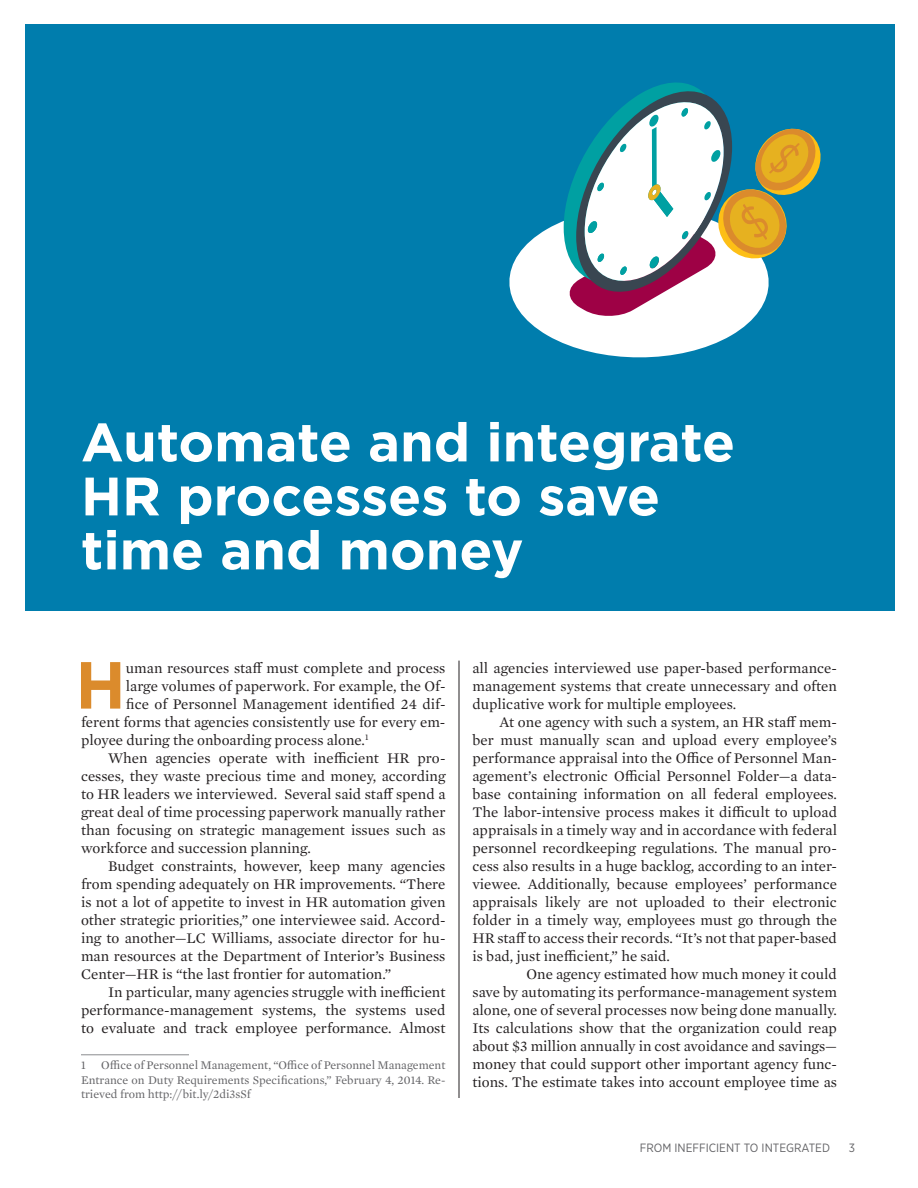
<style>
.page{position:relative;width:918px;height:1188px;background:#fff}
.page>*{position:absolute;margin:0;border:0;box-sizing:border-box;transform-origin:0 0}
.t1{font:700 66.45px "Gotham";color:#db8b2c}
.t2{font:700 54px/54px "Gotham";color:#fff}
.t3{font:15px/18px "Mercury Text G1";color:#231f20;text-align:justify}
.t4{font:12px/14.4px "Mercury Text G1";color:#636366;text-align:justify}
.t5{font:12px "Gotham Narrow";color:#636366}
</style>
<div class="page">
<div style="left:25px;top:24px;width:869px;height:586px;background:#007dad"></div>
<hr style="left:81px;top:1054px;width:108px;height:1px;background:#8a8c8f">
<svg style="left:509px;top:221px;width:245px;height:137px;fill:#fff"></svg>
<svg style="left:564px;top:82px;width:257px;height:236px"></svg>
<hr style="left:459px;top:661px;width:1px;height:437px;background:#231f20">
<h2 class="t2" style="left:81px;top:415px;width:656px">Automate and integrate<br>HR processes to save time and money</h2>
<h1 class="t1" style="left:75px;top:641px;width:52px">H</h1>
<p class="t3" style="left:126px;top:658px;width:321px">uman resources staff must complete and process</p>
<p class="t3" style="left:126px;top:676px;width:321px">large volumes of paperwork. For example, the Of-</p>
<p class="t3" style="left:126px;top:694px;width:321px">fice of Personnel Management identified 24 dif-</p>
<p class="t3" style="left:81px;top:712px;width:366px">ferent forms that agencies consistently use for every em-</p>
<p class="t3" style="left:81px;top:730px;width:289px">ployee during the onboarding process alone.<sup>1</sup></p>
<p class="t3" style="left:108px;top:748px;width:339px">When agencies operate with inefficient HR pro-</p>
<p class="t3" style="left:81px;top:766px;width:366px">cesses, they waste precious time and money, according</p>
<p class="t3" style="left:81px;top:784px;width:366px">to HR leaders we interviewed. Several said staff spend a</p>
<p class="t3" style="left:81px;top:802px;width:366px">great deal of time processing paperwork manually rather</p>
<p class="t3" style="left:81px;top:820px;width:366px">than focusing on strategic management issues such as</p>
<p class="t3" style="left:81px;top:838px;width:231px">workforce and succession planning.</p>
<p class="t3" style="left:108px;top:856px;width:339px">Budget constraints, however, keep many agencies</p>
<p class="t3" style="left:81px;top:874px;width:366px">from spending adequately on HR improvements. “There</p>
<p class="t3" style="left:81px;top:892px;width:366px">is not a lot of appetite to invest in HR automation given</p>
<p class="t3" style="left:81px;top:910px;width:366px">other strategic priorities,” one interviewee said. Accord-</p>
<p class="t3" style="left:81px;top:928px;width:366px">ing to another—LC Williams, associate director for hu-</p>
<p class="t3" style="left:81px;top:946px;width:366px">man resources at the Department of Interior’s Business</p>
<p class="t3" style="left:81px;top:964px;width:312px">Center—HR is “the last frontier for automation.”</p>
<p class="t3" style="left:108px;top:982px;width:339px">In particular, many agencies struggle with inefficient</p>
<p class="t3" style="left:81px;top:1000px;width:366px">performance-management systems, the systems used</p>
<p class="t3" style="left:81px;top:1018px;width:366px">to evaluate and track employee performance. Almost</p>
<p class="t4" style="left:81px;top:1057px;width:6px">1</p>
<p class="t4" style="left:81px;top:1057px;width:366px;text-indent:20px">Office of Personnel Management, “Office of Personnel Management Entrance on Duty Requirements Specifications,” February 4, 2014. Re&shy;trieved from http://bit.ly/2di3sSf</p>
<p class="t3" style="left:472px;top:658px;width:366px">all agencies interviewed use paper-based performance&shy;management systems that create unnecessary and often duplicative work for multiple employees.</p>
<p class="t3" style="left:472px;top:712px;width:366px;text-indent:27px">At one agency with such a system, an HR staff mem&shy;ber must manually scan and upload every employee’s performance appraisal into the Office of Personnel Man&shy;agement’s electronic Official Personnel Folder—a data&shy;base containing information on all federal employees.<br>The labor-intensive process makes it difficult to upload appraisals in a timely way and in accordance with federal personnel recordkeeping regulations. The manual pro&shy;cess also results in a huge backlog, according to an inter&shy;viewee. Additionally, because employees’ performance appraisals likely are not uploaded to their electronic folder in a timely way, employees must go through the HR staff to access their records. “It’s not that paper-based is bad, just inefficient,” he said.</p>
<p class="t3" style="left:472px;top:964px;width:366px;text-indent:54px">One agency estimated how much money it could save by automating its performance-management system alone, one of several processes now being done manually.<br>Its calculations show that the organization could reap about $3 million annually in cost avoidance and savings— money that could support other important agency func&shy;tions. The estimate takes into account employee time as</p>
<p class="t5" style="left:640px;top:1140px;width:192px">FROM INEFFICIENT TO INTEGRATED</p>
<p class="t5" style="left:849px;top:1140px;width:8px">3</p>
</div>
